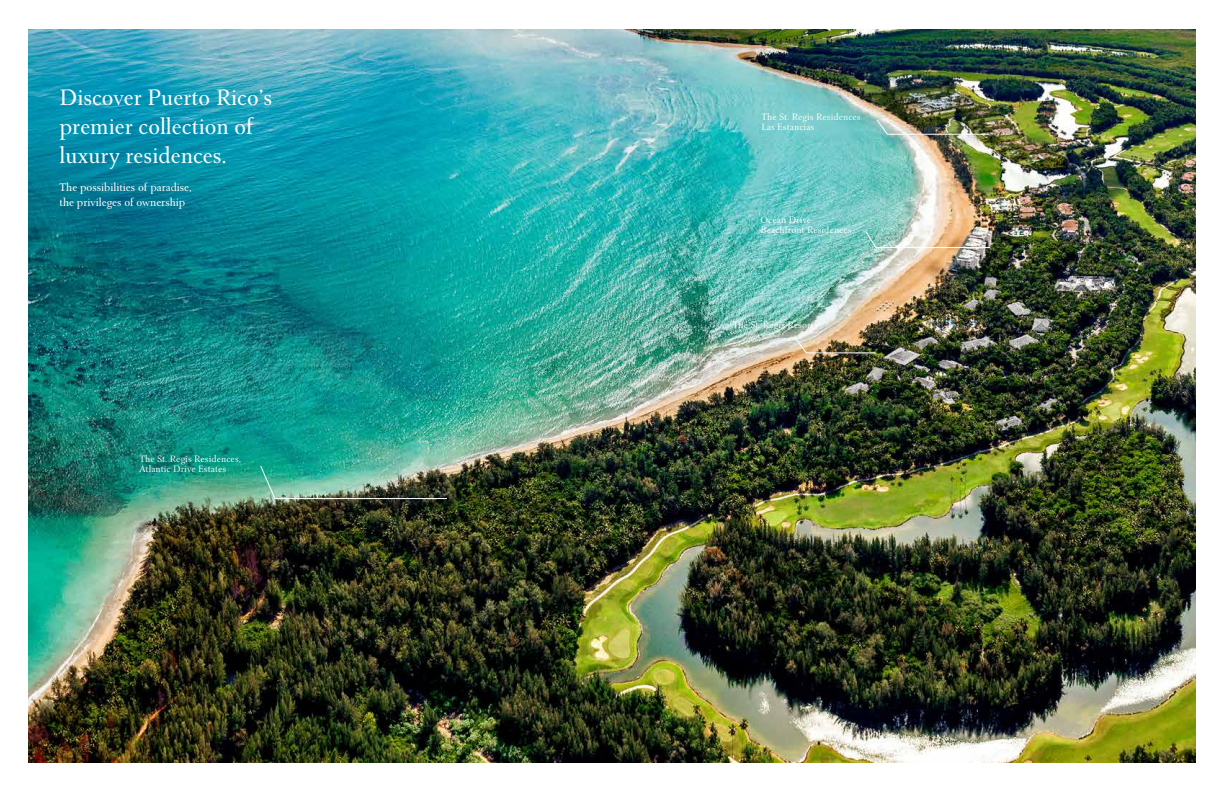
<style>
.page{position:relative;width:1224px;height:792px;background:#fff}
.page>*{position:absolute;margin:0;border:0;box-sizing:border-box;transform-origin:0 0}
.t1{font:24px/28.8px "Roos St Regis Display";color:#fff}
.t2{font:12px/14.4px "Roos St Regis Display";color:#fff}
.t3{font:10px/10px "Roos St Regis Text";color:#fff}
</style>
<div class="page">
<img style="left:29px;top:30px;width:1166px;height:733px">
<img style="left:876px;top:118px;width:114px;height:17px">
<img style="left:864px;top:230px;width:127px;height:19px">
<img style="left:793px;top:335px;width:83px;height:19px">
<img style="left:259px;top:465px;width:189px;height:35px">
<h1 class="t1" style="left:59px;top:84px;width:214px">Discover Puerto Rico’s premier collection of luxury residences.</h1>
<p class="t2" style="left:59px;top:181px;width:134px">The possibilities of paradise, the privileges of ownership</p>
<p class="t3" style="left:140px;top:454px;width:103px">The St. Regis Residences,<br>Atlantic Drive Estates</p>
<p class="t3" style="left:761px;top:112px;width:101px">The St. Regis Residences<br>Las Estancias</p>
<p class="t3" style="left:761px;top:215px;width:93px">Ocean Drive<br>Beachfront Residences</p>
<p class="t3" style="left:733px;top:320px;width:82px">The St. Regis Resort</p>
</div>
